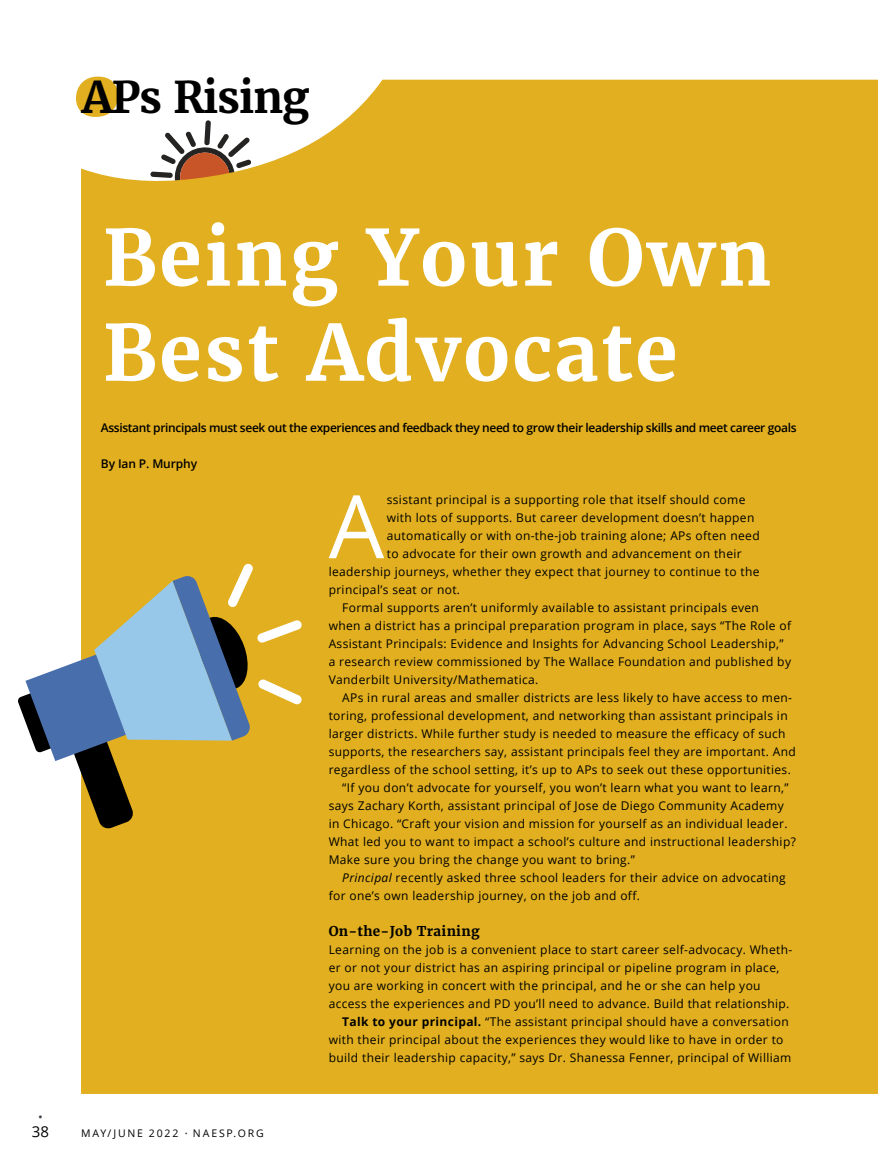
<style>
.page{position:relative;width:878px;height:1175px;background:#fff}
.page>*{position:absolute;margin:0;border:0;box-sizing:border-box;transform-origin:0 0}
.t1{font:87.6px "Open Sans";color:#fff}
.t2{font:700 77.1px/94.9px "Merriweather";letter-spacing:.03em;color:#fff}
.t3{font:700 43.5px "Merriweather";letter-spacing:-.03em;color:#000}
.t4{font:300 18px "Merriweather";color:#3a3f48}
.t5{font:15px "Open Sans";color:#000}
.t6{font:700 13.5px "Merriweather";letter-spacing:.02em;color:#000}
.t7{font:12px "Open Sans";letter-spacing:.03em;color:#000}
.t8{font:600 12px "Open Sans";letter-spacing:-.03em;color:#000}
.t9{font:600 12px "Open Sans";letter-spacing:-.01em;color:#000}
.t10{font:10.5px "Open Sans";letter-spacing:.175em;color:#000}
.s1{font-family:"Merriweather";font-weight:300;color:#3a3f48}
.s2{font-style:italic}
.s3{font-weight:700}
</style>
<div class="page">
<svg style="left:76px;top:77px;width:35px;height:35px"></svg>
<div style="left:81px;top:80px;width:797px;height:1014px;background:#e1af20"></div>
<svg style="left:18px;top:564px;width:284px;height:264px"></svg>
<h3 class="t3" style="left:82px;top:70px;width:228px">APs Rising</h3>
<h2 class="t2" style="left:103px;top:210px;width:669px">Being Your Own<br>Best Advocate</h2>
<p class="t8" style="left:101px;top:419px;width:697px">Assistant principals must seek out the experiences and feedback they need to grow their leadership skills and meet career goals</p>
<p class="t9" style="left:101px;top:455px;width:98px">By Ian P. Murphy</p>
<h3 class="t4" style="left:37px;top:1105px;width:9px">•</h3>
<p class="t5" style="left:32px;top:1121px;width:19px">38</p>
<p class="t10" style="left:81px;top:1125px;width:184px">MAY/JUNE 2022 <span class="s1">•</span> NAESP.ORG</p>
<h1 class="t1" style="left:328px;top:466px;width:57px">A</h1>
<p class="t7" style="left:387px;top:491px;width:360px">ssistant principal is a supporting role that itself should come</p>
<p class="t7" style="left:387px;top:509px;width:369px">with lots of supports. But career development doesn’t happen</p>
<p class="t7" style="left:387px;top:527px;width:374px">automatically or with on-the-job training alone; APs often need</p>
<p class="t7" style="left:387px;top:545px;width:356px">to advocate for their own growth and advancement on their</p>
<p class="t7" style="left:328px;top:563px;width:432px">leadership journeys, whether they expect that journey to continue to the</p>
<p class="t7" style="left:328px;top:581px;width:133px">principal’s seat or not.</p>
<p class="t7" style="left:342px;top:599px;width:418px">Formal supports aren’t uniformly available to assistant principals even</p>
<p class="t7" style="left:328px;top:617px;width:464px">when a district has a principal preparation program in place, says “The Role of</p>
<p class="t7" style="left:328px;top:635px;width:456px">Assistant Principals: Evidence and Insights for Advancing School Leadership,”</p>
<p class="t7" style="left:328px;top:653px;width:464px">a research review commissioned by The Wallace Foundation and published by</p>
<p class="t7" style="left:328px;top:671px;width:211px">Vanderbilt University/Mathematica.</p>
<p class="t7" style="left:342px;top:689px;width:451px">APs in rural areas and smaller districts are less likely to have access to men-</p>
<p class="t7" style="left:328px;top:707px;width:460px">toring, professional development, and networking than assistant principals in</p>
<p class="t7" style="left:328px;top:725px;width:458px">larger districts. While further study is needed to measure the efficacy of such</p>
<p class="t7" style="left:328px;top:743px;width:468px">supports, the researchers say, assistant principals feel they are important. And</p>
<p class="t7" style="left:328px;top:761px;width:463px">regardless of the school setting, it’s up to APs to seek out these opportunities.</p>
<p class="t7" style="left:342px;top:779px;width:448px">“If you don’t advocate for yourself, you won’t learn what you want to learn,”</p>
<p class="t7" style="left:328px;top:797px;width:456px">says Zachary Korth, assistant principal of Jose de Diego Community Academy</p>
<p class="t7" style="left:328px;top:815px;width:460px">in Chicago. “Craft your vision and mission for yourself as an individual leader.</p>
<p class="t7" style="left:328px;top:833px;width:468px">What led you to want to impact a school’s culture and instructional leadership?</p>
<p class="t7" style="left:328px;top:851px;width:308px">Make sure you bring the change you want to bring.”</p>
<p class="t7" style="left:342px;top:869px;width:445px"><span class="s2">Principal</span> recently asked three school leaders for their advice on advocating</p>
<p class="t7" style="left:328px;top:887px;width:313px">for one’s own leadership journey, on the job and off.</p>
<p class="t6" style="left:328px;top:922px;width:152px">On-the-Job Training</p>
<p class="t7" style="left:328px;top:941px;width:465px">Learning on the job is a convenient place to start career self-advocacy. Wheth-</p>
<p class="t7" style="left:328px;top:959px;width:452px">er or not your district has an aspiring principal or pipeline program in place,</p>
<p class="t7" style="left:328px;top:977px;width:433px">you are working in concert with the principal, and he or she can help you</p>
<p class="t7" style="left:328px;top:995px;width:462px">access the experiences and PD you’ll need to advance. Build that relationship.</p>
<p class="t7" style="left:342px;top:1013px;width:448px"><span class="s3">Talk to your principal.</span> “The assistant principal should have a conversation</p>
<p class="t7" style="left:328px;top:1031px;width:456px">with their principal about the experiences they would like to have in order to</p>
<p class="t7" style="left:328px;top:1049px;width:464px">build their leadership capacity,” says Dr. Shanessa Fenner, principal of William</p>
</div>
